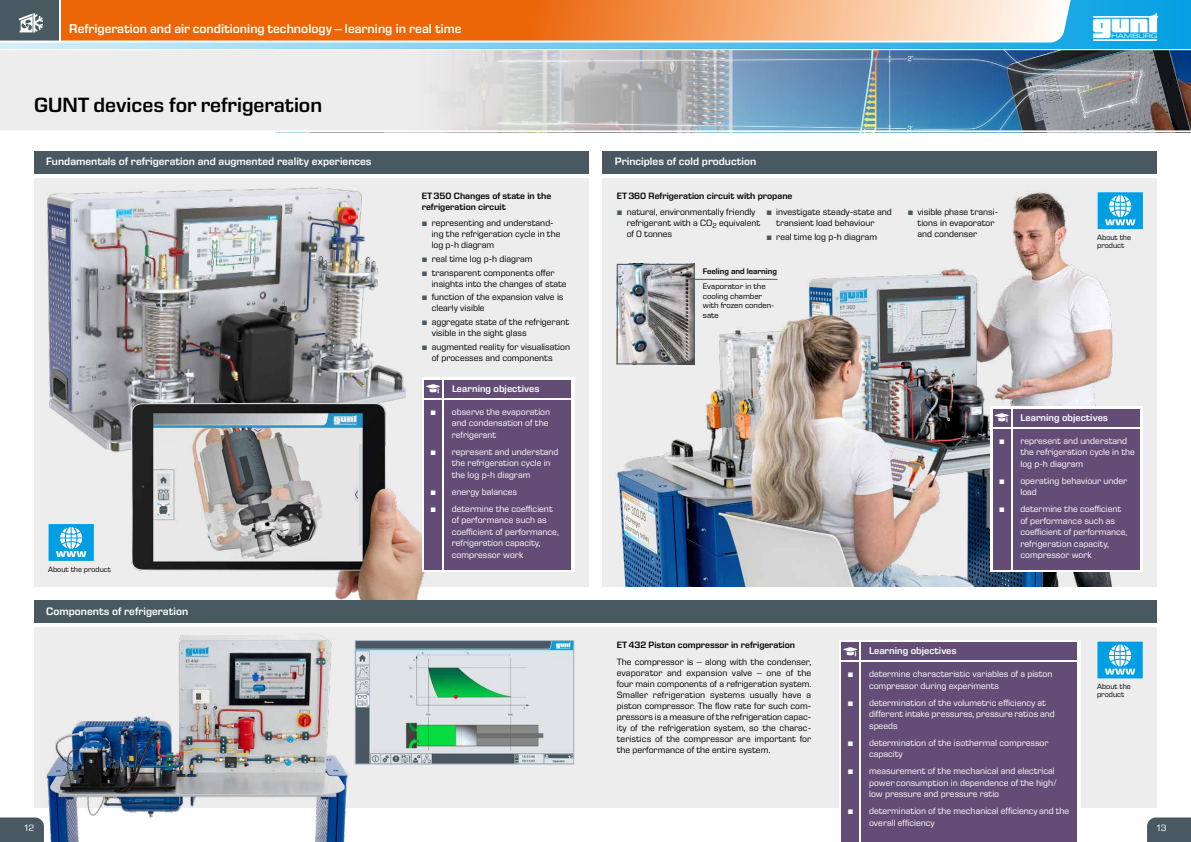
<style>
.page{position:relative;width:1191px;height:842px;background:#fff}
.page>*{position:absolute;margin:0;border:0;box-sizing:border-box;transform-origin:0 0}
.t1{font:700 39.8px "gunt 2 E Symbol";color:#fff}
.t2{font:600 21px "Eurostile Next LT Pro";color:#000}
.t3{font:600 13px "Eurostile Next LT Pro";color:#fff}
.t4{font:600 11px "Eurostile Next LT Pro";color:#fff}
.t5{font:600 10px "Eurostile Next LT Pro";color:#fff}
.t6{font:9.3px/11px "Eurostile Next LT Pro";color:#000}
.t7{font:9.3px/11.5px "Eurostile Next LT Pro";color:#fff}
.t8{font:600 9.3px/11px "Eurostile Next LT Pro";color:#000}
.t9{font:8.3px/9.5px "Eurostile Next LT Pro";color:#000}
.t10{font:600 8.3px "Eurostile Next LT Pro";color:#000}
.t11{font:7.8px/8px "Eurostile Next LT Pro";color:#000}
.s1{color:#495961}
</style>
<div class="page">
<img style="left:0;top:48px;width:1191px;height:83px">
<div style="left:34px;top:178px;width:554px;height:408px;background:#ededed"></div>
<div style="left:602px;top:178px;width:555px;height:408px;background:#ededed"></div>
<div style="left:34px;top:627px;width:1123px;height:181px;background:#ededed"></div>
<img style="left:47px;top:187px;width:359px;height:265px">
<img style="left:131px;top:400px;width:320px;height:200px">
<div style="left:34px;top:151px;width:554px;height:23px;background:#495961"></div>
<div style="left:602px;top:151px;width:555px;height:23px;background:#495961"></div>
<div style="left:34px;top:600px;width:1123px;height:23px;background:#495961"></div>
<svg style="left:422px;top:377px;width:152px;height:195px;background:#e5e1e8"></svg>
<div style="left:424px;top:380px;width:17px;height:17px;background:#634d76"></div>
<div style="left:444px;top:380px;width:127px;height:17px;background:#634d76"></div>
<div style="left:444px;top:400px;width:127px;height:169px;background:#634d76"></div>
<div style="left:424px;top:400px;width:17px;height:169px;background:#634d76"></div>
<svg style="left:839px;top:640px;width:241px;height:202px;background:#dcd7e0"></svg>
<div style="left:842px;top:643px;width:17px;height:17px;background:#634d76"></div>
<div style="left:861px;top:643px;width:216px;height:17px;background:#634d76"></div>
<div style="left:861px;top:663px;width:216px;height:179px;background:#634d76"></div>
<div style="left:842px;top:663px;width:17px;height:179px;background:#634d76"></div>
<img style="left:371px;top:642px;width:201px;height:120px">
<div style="left:355px;top:640px;width:219px;height:124px;border:1px solid #9db0bb"></div>
<img style="left:46px;top:635px;width:325px;height:207px">
<img style="left:615px;top:192px;width:503px;height:394px">
<img style="left:619px;top:266px;width:73px;height:96px">
<div style="left:617px;top:264px;width:77px;height:100px;border:1px solid #495961"></div>
<hr style="left:694px;top:279px;width:83px;height:1px;background:#495961">
<svg style="left:990px;top:406px;width:152px;height:166px;background:#e4e0e7"></svg>
<div style="left:993px;top:409px;width:17px;height:17px;background:#634d76"></div>
<div style="left:1013px;top:409px;width:127px;height:17px;background:#634d76"></div>
<div style="left:1013px;top:429px;width:127px;height:140px;background:#634d76"></div>
<div style="left:993px;top:429px;width:17px;height:140px;background:#634d76"></div>
<svg style="left:1147px;top:817px;width:44px;height:25px"></svg>
<svg style="left:0;top:814px;width:47px;height:28px"></svg>
<div style="left:0;top:0;width:1191px;height:48px;background:linear-gradient(to right,#d7effa,#04a0e3)"></div>
<svg style="left:0;top:0;width:1075px;height:44px;background:#ec9759"></svg>
<svg style="left:0;top:0;width:61px;height:43px;background:#69767d"></svg>
<svg style="left:48px;top:524px;width:46px;height:37px;background:#3bb5e9"></svg>
<svg style="left:1097px;top:641px;width:45px;height:37px;background:#3eb6e9"></svg>
<svg style="left:1097px;top:192px;width:46px;height:37px;background:#3cb5e9"></svg>
<svg style="left:1093px;top:16px;width:18px;height:25px"></svg>
<h3 class="t3" style="left:69px;top:21px;width:394px">Refrigeration and air conditioning technology – learning in real time</h3>
<h1 class="t1" style="left:1111px;top:7px;width:51px">◆■▼</h1>
<h2 class="t2" style="left:34px;top:93px;width:290px">GUNT devices for refrigeration</h2>
<p class="t4" style="left:46px;top:155px;width:327px">Fundamentals of refrigeration and augmented reality experiences</p>
<p class="t4" style="left:615px;top:155px;width:143px">Principles of cold production</p>
<p class="t11" style="left:48px;top:565px;width:64px">About the product</p>
<p class="t4" style="left:46px;top:605px;width:143px">Components of refrigeration</p>
<p class="t8" style="left:422px;top:190px;width:131px">ET350 Changes of state in the refrigeration circuit</p>
<p class="t6" style="left:432px;top:218px;width:130px;text-indent:-10px"><span class="s1">•</span> representing and understand&shy;ing the refrigeration cycle in the log p-h diagram</p>
<p class="t6" style="left:422px;top:253px;width:112px"><span class="s1">•</span> real time log p-h diagram</p>
<p class="t6" style="left:432px;top:267px;width:136px;text-indent:-10px"><span class="s1">•</span> transparent components offer insights into the changes of state</p>
<p class="t6" style="left:432px;top:292px;width:133px;text-indent:-10px"><span class="s1">•</span> function of the expansion valve is clearly visible</p>
<p class="t6" style="left:432px;top:317px;width:139px;text-indent:-10px"><span class="s1">•</span> aggregate state of the refrigerant visible in the sight glass</p>
<p class="t6" style="left:432px;top:341px;width:140px;text-indent:-10px"><span class="s1">•</span> augmented reality for visualisation of processes and components</p>
<p class="t5" style="left:452px;top:383px;width:89px">Learning objectives</p>
<p class="t7" style="left:452px;top:406px;width:100px;text-indent:-21px">• observe the evaporation and condensation of the refrigerant</p>
<p class="t7" style="left:452px;top:446px;width:108px;text-indent:-21px">• represent and understand the refrigeration cycle in the log p-h diagram</p>
<p class="t7" style="left:430px;top:486px;width:88px">• energy balances</p>
<p class="t7" style="left:452px;top:503px;width:108px;text-indent:-21px">• determine the coefficient of performance such as coefficient of performance, refrigeration capacity, compressor work</p>
<p class="t8" style="left:617px;top:190px;width:177px">ET360 Refrigeration circuit with propane</p>
<p class="t6" style="left:626px;top:207px;width:135px;text-indent:-10px"><span class="s1">•</span> natural, environmentally friendly refrigerant with a CO<sub>2</sub> equivalent of 0 tonnes</p>
<p class="t6" style="left:776px;top:207px;width:117px;text-indent:-10px"><span class="s1">•</span> investigate steady-state and transient load behaviour</p>
<p class="t6" style="left:766px;top:231px;width:112px"><span class="s1">•</span> real time log p-h diagram</p>
<p class="t10" style="left:703px;top:267px;width:76px">Feeling and learning</p>
<p class="t9" style="left:703px;top:282px;width:73px">Evaporator in the cooling chamber with frozen conden&shy;sate</p>
<p class="t6" style="left:917px;top:207px;width:82px;text-indent:-10px"><span class="s1">•</span> visible phase transi&shy;tions in evaporator and condenser</p>
<p class="t11" style="left:1097px;top:233px;width:35px">About the product</p>
<p class="t5" style="left:1020px;top:412px;width:89px">Learning objectives</p>
<p class="t7" style="left:1020px;top:435px;width:116px;text-indent:-21px">• represent and understand the refrigeration cycle in the log p-h diagram</p>
<p class="t7" style="left:1020px;top:475px;width:108px;text-indent:-21px">• operating behaviour under load</p>
<p class="t7" style="left:1020px;top:503px;width:108px;text-indent:-21px">• determine the coefficient of performance such as coefficient of performance, refrigeration capacity, compressor work</p>
<p class="t8" style="left:617px;top:639px;width:180px">ET432 Piston compressor in refrigeration</p>
<p class="t6" style="left:617px;top:656px;width:196px">The compressor is – along with the condenser, evaporator and expansion valve – one of the four main components of a refrigeration system.<br>Smaller refrigeration systems usually have a piston compressor. The flow rate for such com&shy;pressors is a measure of the refrigeration capac&shy;ity of the refrigeration system, so the charac&shy;teristics of the compressor are important for the performance of the entire system.</p>
<p class="t5" style="left:869px;top:645px;width:89px">Learning objectives</p>
<p class="t7" style="left:869px;top:668px;width:185px;text-indent:-21px">• determine characteristic variables of a piston compressor during experiments</p>
<p class="t7" style="left:869px;top:697px;width:187px;text-indent:-21px">• determination of the volumetric efficiency at different intake pressures, pressure ratios and speeds</p>
<p class="t7" style="left:869px;top:737px;width:181px;text-indent:-21px">• determination of the isothermal compressor capacity</p>
<p class="t7" style="left:869px;top:765px;width:189px;text-indent:-21px">• measurement of the mechanical and electrical power consumption in dependence of the high/ low pressure and pressure ratio</p>
<p class="t7" style="left:869px;top:805px;width:202px;text-indent:-21px">• determination of the mechanical efficiency and the overall efficiency</p>
<p class="t11" style="left:1097px;top:683px;width:35px">About the product</p>
<p class="t7" style="left:25px;top:822px;width:11px">12</p>
<p class="t7" style="left:1157px;top:822px;width:11px">13</p>
</div>
